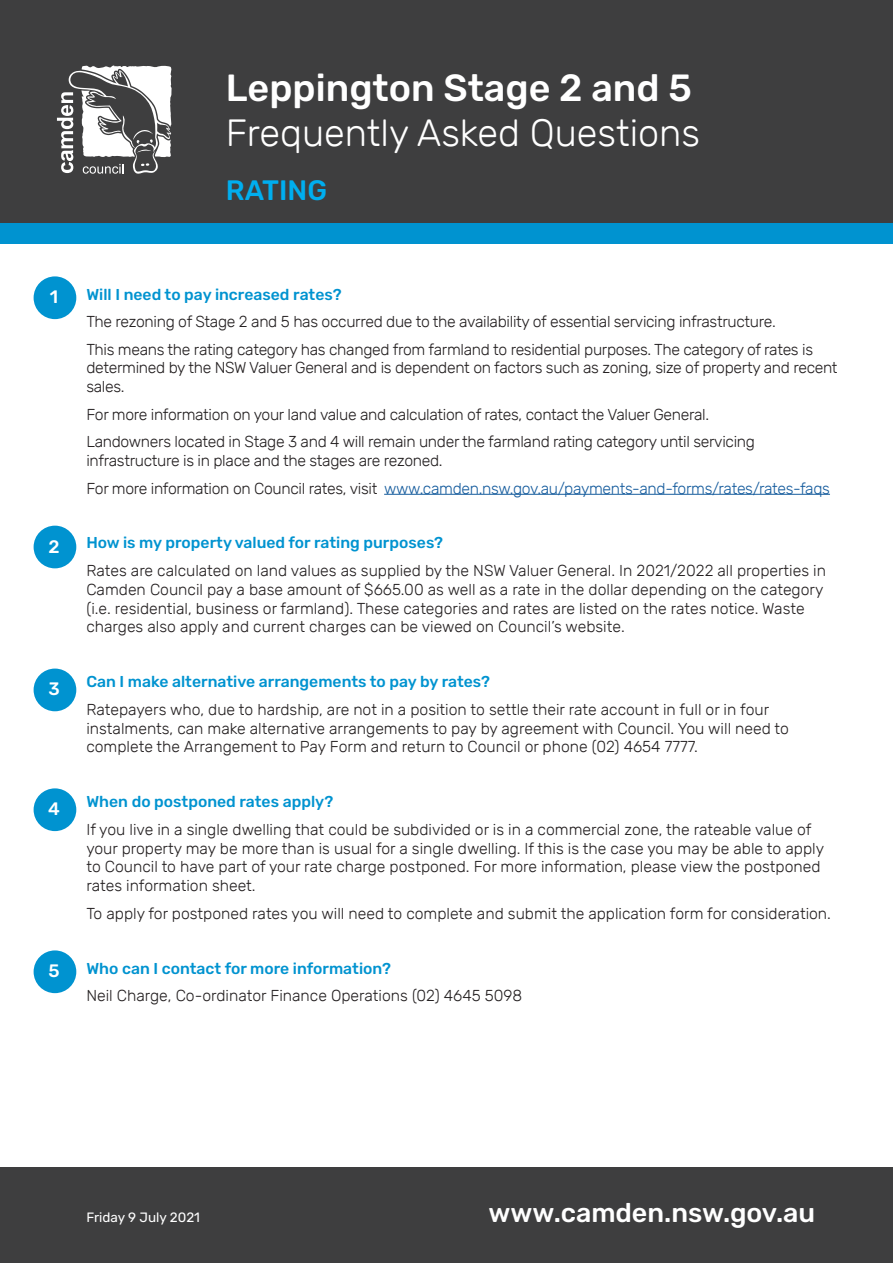
<style>
.page{position:relative;width:893px;height:1263px;background:#fff}
.page>*{position:absolute;margin:0;border:0;box-sizing:border-box;transform-origin:0 0}
.t1{font:300 37.8px "Rubik";color:#fff}
.t2{font:500 37.8px "Rubik";color:#fff}
.t3{font:500 28.05px "Rubik";color:#00aeef}
.t4{font:500 26.85px "Rubik";color:#fff}
.t5{font:500 18px "Rubik";color:#fff}
.t6{font:300 15.75px/18.9px "Rubik";color:#231f20}
.t7{font:300 15.75px/18.9px "Rubik";letter-spacing:-.02em;color:#231f20}
.t8{font:500 15.75px "Rubik";color:#0093d0}
.t9{font:300 15.75px "Rubik";letter-spacing:-.02em;color:#175d9e}
.t10{font:13.5px "Rubik";color:#fff}
.s1{color:#231f20}
</style>
<div class="page">
<div style="left:0;top:223px;width:893px;height:21px;background:#0093d0"></div>
<div style="left:0;top:0;width:893px;height:223px;background:#3e3e3f"></div>
<div style="left:0;top:1168px;width:893px;height:95px;background:#3e3e3f"></div>
<svg style="left:57px;top:65px;width:115px;height:109px"></svg>
<div style="left:34px;top:276px;width:42px;height:43px;background:#0093d0;border-radius:50%"></div>
<div style="left:34px;top:526px;width:42px;height:42px;background:#0093d0;border-radius:50%"></div>
<div style="left:34px;top:668px;width:42px;height:43px;background:#0093d0;border-radius:50%"></div>
<div style="left:34px;top:788px;width:42px;height:43px;background:#0093d0;border-radius:50%"></div>
<div style="left:34px;top:950px;width:42px;height:43px;background:#0093d0;border-radius:50%"></div>
<hr style="left:384px;top:494px;width:446px;height:1px;background:#175d9e">
<p class="t2" style="left:226px;top:66px;width:467px">Leppington Stage 2 and 5</p>
<p class="t1" style="left:226px;top:112px;width:476px">Frequently Asked Questions</p>
<p class="t3" style="left:226px;top:174px;width:103px">RATING</p>
<p class="t5" style="left:50px;top:287px;width:10px">1</p>
<p class="t5" style="left:48px;top:536px;width:13px">2</p>
<p class="t5" style="left:48px;top:679px;width:13px">3</p>
<p class="t5" style="left:48px;top:799px;width:13px">4</p>
<p class="t5" style="left:48px;top:961px;width:13px">5</p>
<p class="t8" style="left:86px;top:285px;width:257px">Will I need to pay increased rates?</p>
<p class="t7" style="left:86px;top:313px;width:691px">The rezoning of Stage 2 and 5 has occurred due to the availability of essential servicing infrastructure.</p>
<p class="t7" style="left:86px;top:340px;width:753px">This means the rating category has changed from farmland to residential purposes. The category of rates is determined by the NSW Valuer General and is dependent on factors such as zoning, size of property and recent sales.</p>
<p class="t7" style="left:86px;top:405px;width:624px">For more information on your land value and calculation of rates, contact the Valuer General.</p>
<p class="t7" style="left:86px;top:433px;width:670px">Landowners located in Stage 3 and 4 will remain under the farmland rating category until servicing infrastructure is in place and the stages are rezoned.</p>
<p class="t9" style="left:86px;top:479px;width:745px"><span class="s1">For more information on Council rates, visit</span> www.camden.nsw.gov.au/payments-and-forms/rates/rates-faqs</p>
<p class="t8" style="left:86px;top:534px;width:358px">How is my property valued for rating purposes?</p>
<p class="t6" style="left:86px;top:561px;width:741px">Rates are calculated on land values as supplied by the NSW Valuer General. In 2021/2022 all properties in Camden Council pay a base amount of $665.00 as well as a rate in the dollar depending on the category (i.e. residential, business or farmland). These categories and rates are listed on the rates notice. Waste charges also apply and current charges can be viewed on Council’s website.</p>
<p class="t8" style="left:86px;top:673px;width:405px">Can I make alternative arrangements to pay by rates?</p>
<p class="t6" style="left:86px;top:700px;width:704px">Ratepayers who, due to hardship, are not in a position to settle their rate account in full or in four instalments, can make alternative arrangements to pay by agreement with Council. You will need to complete the Arrangement to Pay Form and return to Council or phone (02) 4654 7777.</p>
<p class="t8" style="left:86px;top:793px;width:248px">When do postponed rates apply?</p>
<p class="t6" style="left:86px;top:820px;width:739px">If you live in a single dwelling that could be subdivided or is in a commercial zone, the rateable value of your property may be more than is usual for a single dwelling. If this is the case you may be able to apply to Council to have part of your rate charge postponed. For more information, please view the postponed rates information sheet.</p>
<p class="t6" style="left:86px;top:904px;width:746px">To apply for postponed rates you will need to complete and submit the application form for consideration.</p>
<p class="t8" style="left:86px;top:959px;width:306px">Who can I contact for more information?</p>
<p class="t6" style="left:86px;top:986px;width:437px">Neil Charge, Co-ordinator Finance Operations (02) 4645 5098</p>
<p class="t10" style="left:86px;top:1209px;width:115px">Friday 9 July 2021</p>
<p class="t4" style="left:489px;top:1197px;width:328px">www.camden.nsw.gov.au</p>
</div>
